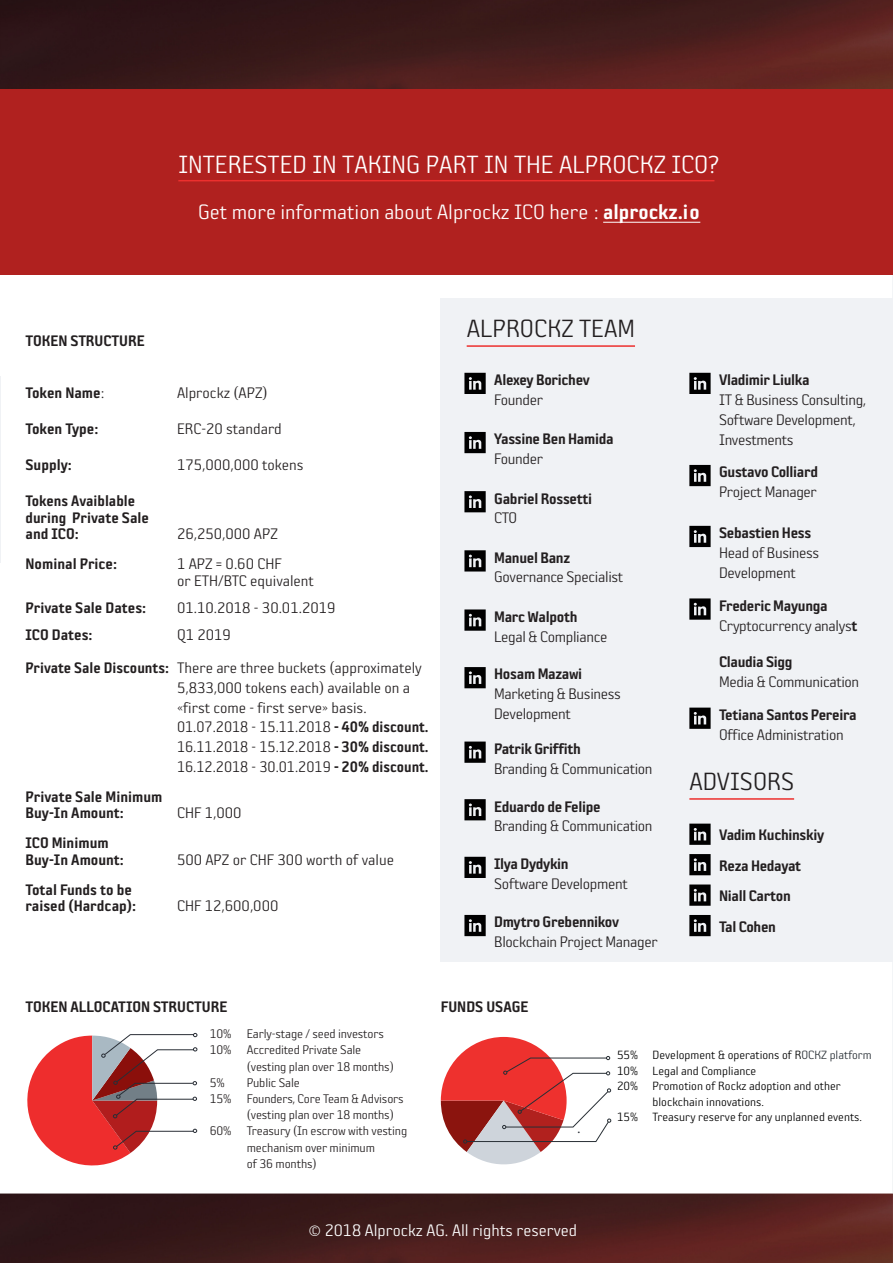
<style>
.page{position:relative;width:893px;height:1263px;background:#fff}
.page>*{position:absolute;margin:0;border:0;box-sizing:border-box;transform-origin:0 0}
.t1{font:27px "Sophisto OT A Gauge";color:#fff}
.Текст_второго_заголо{font:27px "Sophisto OT A Gauge";color:#231f20}
.t2{font:22.5px "Sophisto OT A Gauge";color:#fff}
.t3{font:18px "Sophisto OT A Gauge";color:#fff}
.t4{font:18px "Sophisto OT A Gauge";color:#292e36}
.t5{font:16.5px "Sophisto OT A Gauge";color:#231f20}
.t6{font:16.5px/19.8px "Sophisto OT A Gauge";letter-spacing:-.02em;color:#231f20}
.t7{font:16.5px "Sophisto OT D Gauge";letter-spacing:-.02em;color:#231f20}
.t8{font:16.5px "Sophisto OT D Gauge";color:#231f20}
.t9{font:13.5px/16.2px "Sophisto OT A Gauge";letter-spacing:-.01em;color:#231f20}
.t10{font:12.9px/15.5px "Sophisto OT A Gauge";color:#000;text-align:justify}
.s1{font-family:"Sophisto OT D Gauge"}
.s2{font-family:"Sophisto OT A Gauge"}
.s3{color:#282f35}
</style>
<div class="page">
<hr style="left:892px;top:0;width:1px;height:1059px;background:#c4ccd6">
<img style="left:0;top:0;width:893px;height:89px">
<div style="left:0;top:89px;width:893px;height:185px;background:#b0211f"></div>
<hr style="left:178px;top:180px;width:536px;height:1px;background:#ed302e">
<hr style="left:603px;top:222px;width:97px;height:1px;background:#fff">
<img style="left:0;top:1194px;width:893px;height:69px">
<svg style="left:892px;top:1059px;width:1px;height:134px"></svg>
<div style="left:441px;top:298px;width:452px;height:663px;background:#f0f2f5"></div>
<hr style="left:467px;top:345px;width:168px;height:2px;background:#ed302e">
<hr style="left:689px;top:798px;width:105px;height:2px;background:#ed302e">
<svg style="left:464px;top:373px;width:22px;height:21px"></svg>
<svg style="left:464px;top:432px;width:22px;height:21px"></svg>
<svg style="left:464px;top:491px;width:22px;height:21px"></svg>
<svg style="left:464px;top:550px;width:22px;height:21px"></svg>
<svg style="left:464px;top:609px;width:22px;height:22px"></svg>
<svg style="left:464px;top:667px;width:22px;height:21px"></svg>
<svg style="left:464px;top:741px;width:22px;height:22px"></svg>
<svg style="left:464px;top:799px;width:22px;height:21px"></svg>
<svg style="left:464px;top:857px;width:22px;height:21px"></svg>
<svg style="left:464px;top:915px;width:22px;height:21px"></svg>
<svg style="left:689px;top:373px;width:22px;height:21px"></svg>
<svg style="left:689px;top:465px;width:22px;height:21px"></svg>
<svg style="left:689px;top:526px;width:22px;height:21px"></svg>
<svg style="left:689px;top:598px;width:22px;height:22px"></svg>
<svg style="left:689px;top:708px;width:22px;height:21px"></svg>
<svg style="left:689px;top:824px;width:22px;height:21px"></svg>
<svg style="left:689px;top:854px;width:22px;height:21px"></svg>
<svg style="left:689px;top:884px;width:22px;height:22px"></svg>
<svg style="left:689px;top:915px;width:22px;height:21px"></svg>
<svg style="left:441px;top:1037px;width:170px;height:128px"></svg>
<hr style="left:130px;top:1034px;width:63px;height:1px;background:#292e36">
<svg style="left:193px;top:1033px;width:4px;height:4px"></svg>
<hr style="left:157px;top:1049px;width:37px;height:1px;background:#292e36">
<svg style="left:193px;top:1047px;width:4px;height:4px"></svg>
<svg style="left:193px;top:1081px;width:4px;height:4px"></svg>
<hr style="left:135px;top:1083px;width:58px;height:1px;background:#292e36">
<hr style="left:137px;top:1099px;width:56px;height:1px;background:#292e36">
<svg style="left:193px;top:1097px;width:4px;height:4px"></svg>
<hr style="left:136px;top:1131px;width:57px;height:1px;background:#292e36">
<svg style="left:193px;top:1129px;width:4px;height:4px"></svg>
<svg style="left:27px;top:1034px;width:132px;height:132px"></svg>
<h1 class="t1" style="left:178px;top:150px;width:542px">INTERESTED IN TAKING PART IN THE ALPROCKZ ICO?</h1>
<h2 class="t2" style="left:198px;top:200px;width:503px">Get more information about Alprockz ICO here : <span class="s1">alprockz.io</span></h2>
<p class="t8" style="left:26px;top:331px;width:121px">TOKEN STRUCTURE</p>
<p class="Текст_второго_заголо" style="left:467px;top:314px;width:170px">ALPROCKZ TEAM</p>
<p class="t8" style="left:26px;top:383px;width:81px">Token Name<span class="s2">:</span></p>
<p class="t5" style="left:177px;top:384px;width:92px">Alprockz (APZ)</p>
<p class="t8" style="left:26px;top:419px;width:74px">Token Type:</p>
<p class="t5" style="left:177px;top:420px;width:106px">ERC-20 standard</p>
<p class="t7" style="left:26px;top:455px;width:48px">Supply:</p>
<p class="t5" style="left:177px;top:456px;width:128px">175,000,000 tokens</p>
<p class="t8" style="left:26px;top:491px;width:111px">Tokens Avaiblable</p>
<p class="t8" style="left:26px;top:508px;width:125px">during Private Sale</p>
<p class="t7" style="left:26px;top:524px;width:55px">and ICO:</p>
<p class="t5" style="left:177px;top:525px;width:102px">26,250,000 APZ</p>
<p class="t8" style="left:26px;top:554px;width:93px">Nominal Price:</p>
<p class="t6" style="left:177px;top:554px;width:106px">1 APZ = 0.60 CHF</p>
<p class="t5" style="left:177px;top:571px;width:138px">or ETH/BTC equivalent</p>
<p class="t8" style="left:26px;top:598px;width:122px">Private Sale Dates:</p>
<p class="t5" style="left:177px;top:598px;width:160px">01.10.2018 - 30.01.2019</p>
<p class="t8" style="left:26px;top:625px;width:69px">ICO Dates:</p>
<p class="t6" style="left:177px;top:624px;width:55px">Q1 2019</p>
<p class="t5" style="left:26px;top:658px;width:398px"><span class="s1">Private Sale Discounts:</span> There are three buckets (approximately</p>
<p class="t5" style="left:177px;top:678px;width:235px">5,833,000 tokens each) available on a</p>
<p class="t5" style="left:177px;top:698px;width:191px">«first come - first serve» basis.</p>
<p class="t5" style="left:177px;top:718px;width:253px">01.07.2018 - 15.11.2018 <span class="s1">- 40% discount.</span></p>
<p class="t5" style="left:177px;top:738px;width:253px">16.11.2018 - 15.12.2018 <span class="s1">- 30% discount.</span></p>
<p class="t5" style="left:177px;top:757px;width:253px">16.12.2018 - 30.01.2019 <span class="s1">- 20% discount.</span></p>
<p class="t8" style="left:26px;top:787px;width:138px">Private Sale Minimum</p>
<p class="t8" style="left:26px;top:803px;width:100px">Buy-In Amount:</p>
<p class="t6" style="left:177px;top:803px;width:66px">CHF 1,000</p>
<p class="t8" style="left:26px;top:833px;width:85px">ICO Minimum</p>
<p class="t8" style="left:26px;top:850px;width:100px">Buy-In Amount:</p>
<p class="t5" style="left:177px;top:850px;width:219px">500 APZ or CHF 300 worth of value</p>
<p class="t8" style="left:26px;top:880px;width:108px">Total Funds to be</p>
<p class="t8" style="left:26px;top:896px;width:112px">raised (Hardcap):</p>
<p class="t5" style="left:177px;top:897px;width:103px">CHF 12,600,000</p>
<p class="t7" style="left:494px;top:370px;width:97px">Alexey Borichev</p>
<p class="t6" style="left:494px;top:389px;width:50px">Founder</p>
<p class="t7" style="left:494px;top:429px;width:121px">Yassine Ben Hamida</p>
<p class="t6" style="left:494px;top:449px;width:50px">Founder</p>
<p class="t7" style="left:494px;top:489px;width:99px">Gabriel Rossetti</p>
<p class="t6" style="left:494px;top:508px;width:25px">CTO</p>
<p class="t7" style="left:494px;top:548px;width:78px">Manuel Banz</p>
<p class="t6" style="left:494px;top:567px;width:131px">Governance Specialist</p>
<p class="t7" style="left:494px;top:607px;width:85px">Marc Walpoth</p>
<p class="t6" style="left:494px;top:626px;width:115px">Legal &amp; Compliance</p>
<p class="t7" style="left:494px;top:665px;width:90px">Hosam Mazawi</p>
<p class="t6" style="left:494px;top:684px;width:128px">Marketing &amp; Business</p>
<p class="t6" style="left:494px;top:703px;width:78px">Development</p>
<p class="t7" style="left:494px;top:739px;width:88px">Patrik Griffith</p>
<p class="t6" style="left:494px;top:758px;width:160px">Branding &amp; Communication</p>
<p class="t7" style="left:494px;top:797px;width:108px">Eduardo de Felipe</p>
<p class="t6" style="left:494px;top:816px;width:160px">Branding &amp; Communication</p>
<p class="t7" style="left:494px;top:854px;width:76px">Ilya Dydykin</p>
<p class="t6" style="left:494px;top:873px;width:135px">Software Development</p>
<p class="t7" style="left:494px;top:912px;width:126px">Dmytro Grebennikov</p>
<p class="t6" style="left:494px;top:931px;width:165px">Blockchain Project Manager</p>
<p class="t7" style="left:719px;top:370px;width:92px">Vladimir Liulka</p>
<p class="t6" style="left:719px;top:389px;width:149px">IT &amp; Business Consulting,<br>Software Development,</p>
<p class="t6" style="left:719px;top:429px;width:76px">Investments</p>
<p class="t7" style="left:719px;top:462px;width:101px">Gustavo Colliard</p>
<p class="t6" style="left:719px;top:482px;width:99px">Project Manager</p>
<p class="t7" style="left:719px;top:523px;width:94px">Sebastien Hess</p>
<p class="t6" style="left:719px;top:542px;width:102px">Head of Business<br>Development</p>
<p class="t7" style="left:719px;top:596px;width:110px">Frederic Mayunga</p>
<p class="t6" style="left:719px;top:615px;width:140px">Cryptocurrency analys<span class="s1">t</span></p>
<p class="t7" style="left:719px;top:652px;width:75px">Claudia Sigg</p>
<p class="t6" style="left:719px;top:671px;width:142px">Media &amp; Communication</p>
<p class="t7" style="left:719px;top:705px;width:139px">Tetiana Santos Pereira</p>
<p class="t6" style="left:719px;top:724px;width:126px">Office Administration</p>
<p class="Текст_второго_заголо" style="left:689px;top:766px;width:106px">ADVISORS</p>
<p class="t7" style="left:719px;top:825px;width:107px">Vadim Kuchinskiy</p>
<p class="t7" style="left:719px;top:856px;width:84px">Reza Hedayat</p>
<p class="t7" style="left:719px;top:886px;width:73px">Niall Carton</p>
<p class="t7" style="left:719px;top:917px;width:58px">Tal Cohen</p>
<p class="t8" style="left:26px;top:997px;width:203px">TOKEN ALLOCATION STRUCTURE</p>
<p class="t9" style="left:210px;top:1025px;width:176px">10% Early-stage / seed investors</p>
<p class="t9" style="left:210px;top:1042px;width:153px">10% Accredited Private Sale</p>
<p class="t9" style="left:247px;top:1058px;width:149px">(vesting plan over 18 months)</p>
<p class="t9" style="left:210px;top:1074px;width:17px">5%</p>
<p class="t9" style="left:247px;top:1074px;width:55px">Public Sale</p>
<p class="t9" style="left:210px;top:1090px;width:196px">15% Founders, Core Team &amp; Advisors</p>
<p class="t9" style="left:247px;top:1106px;width:149px">(vesting plan over 18 months)</p>
<p class="t9" style="left:247px;top:1123px;width:162px;text-indent:-37px">60% Treasury (In escrow with vesting mechanism over minimum<br>of 36 months)</p>
<p class="t8" style="left:441px;top:997px;width:89px">FUNDS USAGE</p>
<p class="t4" style="left:577px;top:1117px;width:5px">.</p>
<p class="t10" style="left:617px;top:1047px;width:23px">55% 10% 20%</p>
<p class="t10" style="left:617px;top:1109px;width:23px">15%</p>
<p class="t10" style="left:653px;top:1047px;width:221px;text-align:left">Development &amp; operations of R<span class="s3">OCKZ platform </span>Legal and Compliance<br>Promotion of Rockz adoption and other blockchain innovations.<br>Treasury reserve for any unplanned events.</p>
<p class="t3" style="left:308px;top:1220px;width:270px">© 2018 Alprockz AG. All rights reserved</p>
</div>
